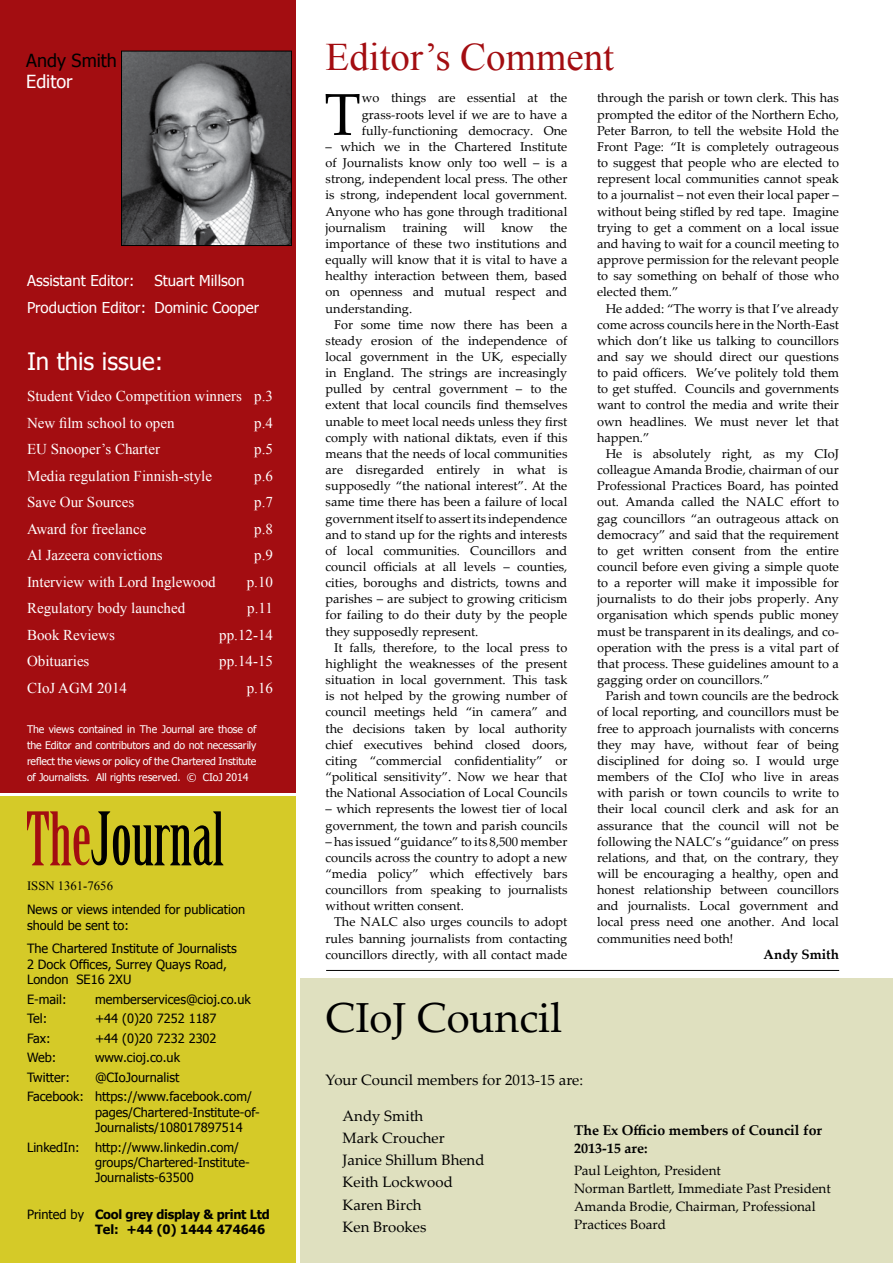
<style>
.page{position:relative;width:893px;height:1263px;background:#fff}
.page>*{position:absolute;margin:0;border:0;box-sizing:border-box;transform-origin:0 0}
.t1{font:72px "Birch Std";color:#000}
.t2{font:59.1px "Palatino Linotype";color:#000}
.t3{font:42px "Palatino Linotype";color:#000}
.t4{font:39px "Times New Roman";color:#a30d11}
.t5{font:24px "Tahoma";color:#fff}
.t6{font:18px "Tahoma";color:#000}
.t7{font:18px "Tahoma";color:#fff}
.t8{font:15px/26.5px "Times New Roman";color:#fff}
.t9{font:15px/22.2px "Palatino Linotype";color:#000}
.t10{font:15px/26.5px "Tahoma";color:#fff}
.t11{font:700 14.1px/18px "Palatino Linotype";color:#000}
.t12{font:13.5px/18px "Palatino Linotype";color:#000}
.t13{font:700 13.5px "Palatino Linotype";color:#000}
.t14{font:12.75px/16.2px "Palatino Linotype";color:#000;text-align:justify}
.t15{font:12.75px/15.3px "Tahoma";color:#000}
.t16{font:700 12.75px/15.3px "Tahoma";letter-spacing:-.02em;color:#000}
.t17{font:12.75px "Times New Roman";color:#000}
.t18{font:10.5px/16.2px "Tahoma";letter-spacing:-.01em;color:#fff;text-align:justify}
.s1{color:#a30d11}
.s2{font-style:inherit}
.s3{font-weight:400}
</style>
<div class="page">
<div style="left:301px;top:978px;width:592px;height:285px;background:#dfe0bf"></div>
<div style="left:0;top:796px;width:296px;height:467px;background:#d5ca28"></div>
<div style="left:0;top:0;width:296px;height:792px;background:#a30d11"></div>
<img style="left:123px;top:53px;width:167px;height:191px">
<div style="left:121px;top:51px;width:171px;height:195px;border:1px solid #000"></div>
<hr style="left:326px;top:970px;width:513px;height:1px;background:#000">
<h3 class="t6" style="left:26px;top:48px;width:92px">Andy Smith</h3>
<h3 class="t4" style="left:326px;top:30px;width:290px">Editor’s Comment</h3>
<h3 class="t7" style="left:26px;top:70px;width:48px">Editor</h3>
<p class="t10" style="left:27px;top:268px;width:109px">Assistant Editor:</p>
<p class="t10" style="left:27px;top:268px;width:234px;text-indent:128px">Stuart Millson<br>Production Editor: Dominic Cooper</p>
<h3 class="t5" style="left:27px;top:346px;width:138px">In this issue:</h3>
<p class="t8" style="left:27px;top:382px;width:247px">Student Video Competition winners p.3<br>New film school to open</p>
<p class="t8" style="left:254px;top:409px;width:20px">p.4</p>
<p class="t8" style="left:27px;top:435px;width:135px">EU Snooper’s Charter</p>
<p class="t8" style="left:254px;top:435px;width:20px">p.5</p>
<p class="t8" style="left:27px;top:462px;width:186px">Media regulation Finnish-style</p>
<p class="t8" style="left:254px;top:462px;width:20px">p.6</p>
<p class="t8" style="left:27px;top:488px;width:109px">Save Our Sources</p>
<p class="t8" style="left:254px;top:488px;width:20px">p.7</p>
<p class="t8" style="left:27px;top:515px;width:121px">Award for freelance</p>
<p class="t8" style="left:254px;top:515px;width:20px">p.8</p>
<p class="t8" style="left:27px;top:541px;width:137px">Al Jazeera convictions</p>
<p class="t8" style="left:254px;top:541px;width:20px">p.9</p>
<p class="t8" style="left:27px;top:568px;width:190px">Interview with Lord Inglewood</p>
<p class="t8" style="left:247px;top:568px;width:28px">p.10</p>
<p class="t8" style="left:27px;top:594px;width:160px">Regulatory body launched</p>
<p class="t8" style="left:247px;top:594px;width:27px">p.11</p>
<p class="t8" style="left:27px;top:621px;width:89px">Book Reviews</p>
<p class="t8" style="left:219px;top:621px;width:55px">pp.12-14</p>
<p class="t8" style="left:27px;top:647px;width:64px">Obituaries</p>
<p class="t8" style="left:219px;top:647px;width:55px">pp.14-15</p>
<p class="t8" style="left:27px;top:674px;width:102px">CIoJ AGM 2014</p>
<p class="t8" style="left:247px;top:674px;width:28px">p.16</p>
<p class="t18" style="left:27px;top:721px;width:231px">The views contained in The Journal are those of the Editor and contributors and do not necessarily reflect the views or policy of the Chartered Institute of Journalists. All rights reserved. © CIoJ 2014</p>
<h1 class="t1" style="left:26px;top:799px;width:199px"><span class="s1">The</span><span class="s2">J</span>ournal</h1>
<p class="t17" style="left:27px;top:877px;width:88px">ISSN 1361-7656</p>
<p class="t15" style="left:27px;top:903px;width:220px">News or views intended for publication should be sent to:</p>
<p class="t15" style="left:27px;top:942px;width:211px">The Chartered Institute of Journalists<br>2 Dock Offices, Surrey Quays Road,<br>London SE16 2XU</p>
<p class="t15" style="left:27px;top:992px;width:41px">E-mail:</p>
<p class="t15" style="left:95px;top:992px;width:157px">memberservices@cioj.co.uk</p>
<p class="t15" style="left:27px;top:1011px;width:22px">Tel:</p>
<p class="t15" style="left:95px;top:1011px;width:123px">+44 (0)20 7252 1187</p>
<p class="t15" style="left:27px;top:1031px;width:25px">Fax:</p>
<p class="t15" style="left:95px;top:1031px;width:123px">+44 (0)20 7232 2302</p>
<p class="t15" style="left:27px;top:1051px;width:31px">Web:</p>
<p class="t15" style="left:95px;top:1051px;width:87px">www.cioj.co.uk</p>
<p class="t15" style="left:27px;top:1070px;width:44px">Twitter:</p>
<p class="t15" style="left:27px;top:1068px;width:227px;line-height:19.5px;text-align:center">@CIoJournalist<br>Facebook: https://www.facebook.com/</p>
<p class="t15" style="left:95px;top:1105px;width:166px">pages/Chartered-Institute-of-<br>Journalists/108017897514</p>
<p class="t15" style="left:95px;top:1140px;width:156px;text-indent:-68px">LinkedIn: http://www.linkedin.com/ groups/Chartered-Institute-<br>Journalists-63500</p>
<p class="t16" style="left:95px;top:1207px;width:176px;text-indent:-68px"><span class="s3">Printed by</span> Cool grey display &amp; print Ltd<br>Tel: +44 (0) 1444 474646</p>
<h2 class="t2" style="left:324px;top:73px;width:38px">T</h2>
<p class="t14" style="left:362px;top:90px;width:207px">wo things are essential at the grass-roots level if we are to have a fully-functioning democracy. One</p>
<p class="t14" style="left:326px;top:138px;width:243px">– which we in the Chartered Institute of Journalists know only too well – is a strong, independent local press. The other is strong, independent local government.<br>Anyone who has gone through traditional journalism</p>
<p class="t14" style="left:326px;top:219px;width:243px;text-indent:224px">the importance of these two institutions and equally will know that it is vital to have a healthy interaction between them, based on openness and mutual respect and understanding.</p>
<p class="t14" style="left:326px;top:316px;width:243px;text-indent:9px">For some time now there has been a steady erosion of the independence of local government in the UK, especially in England. The strings are increasingly pulled by central government – to the extent that local councils find themselves unable to meet local needs unless they first comply with national diktats, even if this means that the needs of local communities are disregarded entirely in what is supposedly “the national interest”. At the same time there has been a failure of local government itself to assert its independence and to stand up for the rights and interests of local communities. Councillors and council officials at all levels – counties, cities, boroughs and districts, towns and parishes – are subject to growing criticism for failing to do their duty by the people they supposedly represent.</p>
<p class="t14" style="left:326px;top:639px;width:243px;text-indent:9px">It falls, therefore, to the local press to highlight the weaknesses of the present situation in local government. This task is not helped by the growing number of council meetings held “in camera” and the decisions taken by local authority chief executives behind closed doors, citing “commercial confidentiality” or “political sensitivity”. Now we hear that the National Association of Local Councils</p>
<p class="t14" style="left:326px;top:800px;width:243px">– which represents the lowest tier of local government, the town and parish councils</p>
<p class="t14" style="left:326px;top:833px;width:243px">– has issued “guidance” to its 8,500 member councils across the country to adopt a new “media policy” which effectively bars councillors from speaking to journalists without written consent.</p>
<p class="t14" style="left:326px;top:913px;width:243px;text-indent:9px">The NALC also urges councils to adopt rules banning journalists from contacting councillors directly, with all contact made</p>
<p class="t14" style="left:402px;top:219px;width:46px">training</p>
<p class="t14" style="left:463px;top:219px;width:23px">will</p>
<p class="t14" style="left:501px;top:219px;width:34px">know</p>
<p class="t14" style="left:597px;top:90px;width:243px">through the parish or town clerk. This has prompted the editor of the Northern Echo, Peter Barron, to tell the website Hold the Front Page: “It is completely outrageous to suggest that people who are elected to represent local communities cannot speak to a journalist – not even their local paper – without being stifled by red tape. Imagine trying to get a comment on a local issue and having to wait for a council meeting to approve permission for the relevant people to say something on behalf of those who elected them.”</p>
<p class="t14" style="left:597px;top:300px;width:243px;text-indent:9px">He added: “The worry is that I’ve already come across councils here in the North-East which don’t like us talking to councillors and say we should direct our questions to paid officers. We’ve politely told them to get stuffed. Councils and governments want to control the media and write their own headlines. We must never let that happen.”</p>
<p class="t14" style="left:597px;top:445px;width:243px;text-indent:9px">He is absolutely right, as my CIoJ colleague Amanda Brodie, chairman of our Professional Practices Board, has pointed out. Amanda called the NALC effort to gag councillors “an outrageous attack on democracy” and said that the requirement to get written consent from the entire council before even giving a simple quote to a reporter will make it impossible for journalists to do their jobs properly. Any organisation which spends public money must be transparent in its dealings, and co&shy;operation with the press is a vital part of that process. These guidelines amount to a gagging order on councillors.”</p>
<p class="t14" style="left:597px;top:687px;width:243px;text-indent:9px">Parish and town councils are the bedrock of local reporting, and councillors must be free to approach journalists with concerns they may have, without fear of being disciplined for doing so. I would urge members of the CIoJ who live in areas with parish or town councils to write to their local council clerk and ask for an assurance that the council will not be following the NALC’s “guidance” on press relations, and that, on the contrary, they will be encouraging a healthy, open and honest relationship between councillors and journalists. Local government and local press need one another. And local communities need both!</p>
<p class="t13" style="left:764px;top:945px;width:77px">Andy Smith</p>
<h3 class="t3" style="left:326px;top:988px;width:238px">CIoJ Council</h3>
<p class="t9" style="left:326px;top:1068px;width:259px">Your Council members for 2013-15 are:</p>
<p class="t9" style="left:343px;top:1104px;width:143px">Andy Smith<br>Mark Croucher<br>Janice Shillum Bhend<br>Keith Lockwood<br>Karen Birch<br>Ken Brookes</p>
<p class="t11" style="left:574px;top:1120px;width:249px">The Ex Officio members of Council for<br>2013-15 are:</p>
<p class="t12" style="left:574px;top:1161px;width:258px">Paul Leighton, President<br>Norman Bartlett, Immediate Past President<br>Amanda Brodie, Chairman, Professional<br>Practices Board</p>
</div>
